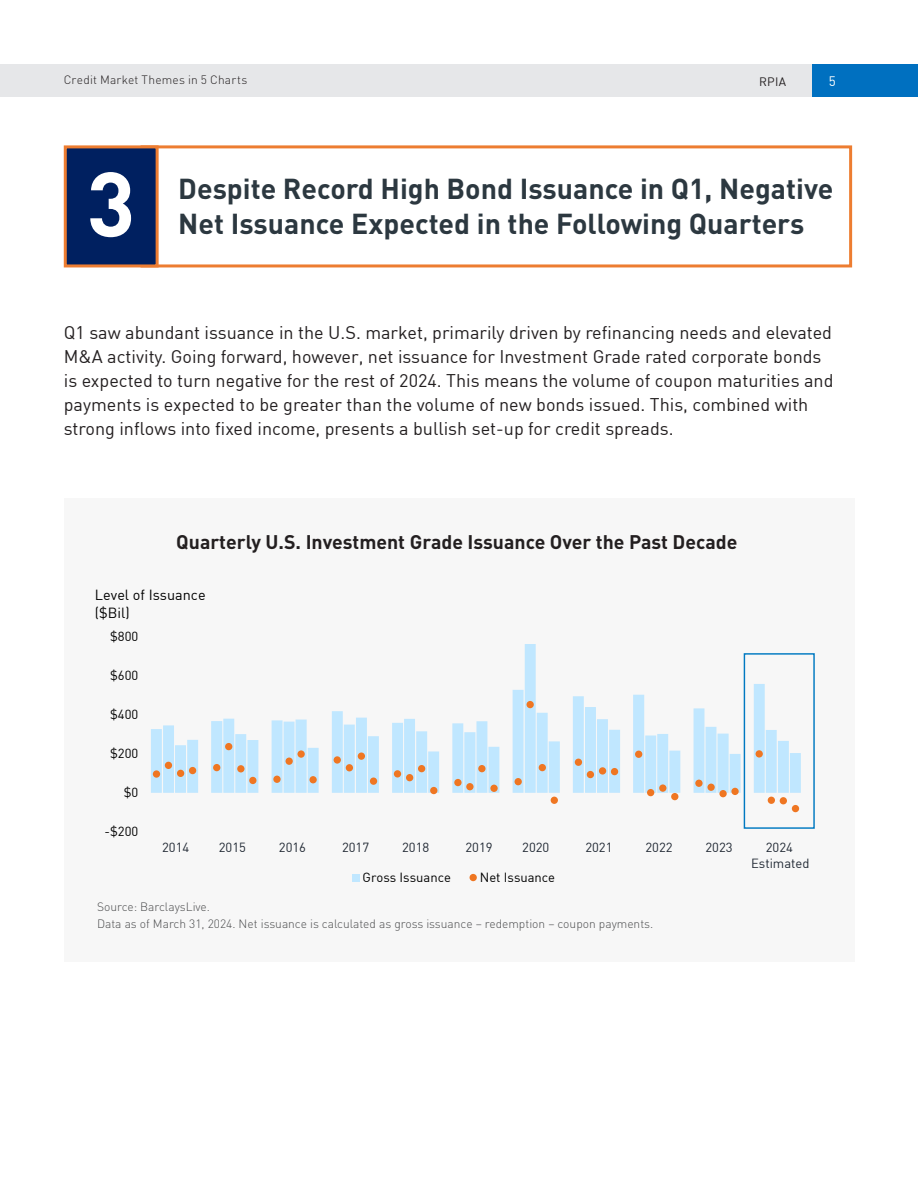
<style>
.page{position:relative;width:918px;height:1188px;background:#fff}
.page>*{position:absolute;margin:0;border:0;box-sizing:border-box;transform-origin:0 0}
.TOC_Body{font:700 90px "DIN";color:#fff}
.TOC_Body-2{font:700 28.5px/34.2px "DIN";color:#2c3840}
.RPIA_H{font:700 19.5px "DIN";color:#231f20}
.RPIA_H-2{font:18px/24px "DIN";color:#231f20}
.t1{font:14.4px/17.5px "DIN";color:#000}
.t2{font:13.5px "DIN";color:#fff}
.t3{font:13.05px/15.3px "DIN";color:#222a35;text-align:center}
.t4{font:13.05px "DIN";color:#000}
.RPIA_H-3{font:300 12px "DIN";color:#4b4c4d}
.t5{font:300 12px "DIN";letter-spacing:.015em;color:#231f20}
.t6{font:12px "DIN";color:#231f20}
</style>
<div class="page">
<div style="left:141px;top:145px;width:711px;height:122px;border:3px solid #ed7d31"></div>
<div style="left:64px;top:145px;width:95px;height:122px;background:#002060;border:3px solid #ed7d31"></div>
<div style="left:64px;top:498px;width:790px;height:464px;background:#f7f7f7"></div>
<svg style="left:151px;top:644px;width:650px;height:149px"></svg>
<div style="left:153px;top:770px;width:7px;height:8px;background:#ef7622;border-radius:50%"></div>
<div style="left:165px;top:762px;width:7px;height:7px;background:#ef7622;border-radius:50%"></div>
<div style="left:177px;top:770px;width:7px;height:7px;background:#ef7622;border-radius:50%"></div>
<div style="left:189px;top:767px;width:7px;height:7px;background:#ef7622;border-radius:50%"></div>
<div style="left:213px;top:764px;width:7px;height:7px;background:#ef7622;border-radius:50%"></div>
<div style="left:225px;top:743px;width:7px;height:7px;background:#ef7622;border-radius:50%"></div>
<div style="left:237px;top:765px;width:8px;height:7px;background:#ef7622;border-radius:50%"></div>
<div style="left:249px;top:777px;width:8px;height:7px;background:#ef7622;border-radius:50%"></div>
<div style="left:273px;top:776px;width:8px;height:7px;background:#ef7622;border-radius:50%"></div>
<div style="left:286px;top:758px;width:7px;height:7px;background:#ef7622;border-radius:50%"></div>
<div style="left:297px;top:750px;width:8px;height:8px;background:#ef7622;border-radius:50%"></div>
<div style="left:309px;top:776px;width:8px;height:7px;background:#ef7622;border-radius:50%"></div>
<div style="left:334px;top:756px;width:7px;height:8px;background:#ef7622;border-radius:50%"></div>
<div style="left:346px;top:764px;width:7px;height:7px;background:#ef7622;border-radius:50%"></div>
<div style="left:358px;top:753px;width:7px;height:7px;background:#ef7622;border-radius:50%"></div>
<div style="left:370px;top:778px;width:7px;height:7px;background:#ef7622;border-radius:50%"></div>
<div style="left:394px;top:770px;width:7px;height:8px;background:#ef7622;border-radius:50%"></div>
<div style="left:406px;top:774px;width:7px;height:7px;background:#ef7622;border-radius:50%"></div>
<div style="left:418px;top:765px;width:7px;height:7px;background:#ef7622;border-radius:50%"></div>
<div style="left:430px;top:787px;width:7px;height:7px;background:#ef7622;border-radius:50%"></div>
<div style="left:454px;top:779px;width:8px;height:7px;background:#ef7622;border-radius:50%"></div>
<div style="left:466px;top:783px;width:8px;height:7px;background:#ef7622;border-radius:50%"></div>
<div style="left:478px;top:765px;width:8px;height:7px;background:#ef7622;border-radius:50%"></div>
<div style="left:490px;top:785px;width:8px;height:7px;background:#ef7622;border-radius:50%"></div>
<div style="left:515px;top:778px;width:7px;height:7px;background:#ef7622;border-radius:50%"></div>
<div style="left:527px;top:701px;width:7px;height:7px;background:#ef7622;border-radius:50%"></div>
<div style="left:539px;top:764px;width:7px;height:7px;background:#ef7622;border-radius:50%"></div>
<div style="left:551px;top:797px;width:7px;height:7px;background:#ef7622;border-radius:50%"></div>
<div style="left:575px;top:759px;width:7px;height:7px;background:#ef7622;border-radius:50%"></div>
<div style="left:587px;top:771px;width:7px;height:7px;background:#ef7622;border-radius:50%"></div>
<div style="left:599px;top:767px;width:7px;height:8px;background:#ef7622;border-radius:50%"></div>
<div style="left:611px;top:768px;width:7px;height:7px;background:#ef7622;border-radius:50%"></div>
<div style="left:635px;top:751px;width:7px;height:7px;background:#ef7622;border-radius:50%"></div>
<div style="left:647px;top:789px;width:7px;height:7px;background:#ef7622;border-radius:50%"></div>
<div style="left:659px;top:784px;width:7px;height:8px;background:#ef7622;border-radius:50%"></div>
<div style="left:671px;top:793px;width:7px;height:7px;background:#ef7622;border-radius:50%"></div>
<div style="left:695px;top:780px;width:8px;height:7px;background:#ef7622;border-radius:50%"></div>
<div style="left:707px;top:784px;width:8px;height:7px;background:#ef7622;border-radius:50%"></div>
<div style="left:719px;top:790px;width:8px;height:7px;background:#ef7622;border-radius:50%"></div>
<div style="left:731px;top:788px;width:8px;height:7px;background:#ef7622;border-radius:50%"></div>
<div style="left:756px;top:750px;width:7px;height:8px;background:#ef7622;border-radius:50%"></div>
<div style="left:768px;top:797px;width:7px;height:7px;background:#ef7622;border-radius:50%"></div>
<div style="left:780px;top:797px;width:7px;height:7px;background:#ef7622;border-radius:50%"></div>
<div style="left:792px;top:805px;width:7px;height:7px;background:#ef7622;border-radius:50%"></div>
<div style="left:353px;top:874px;width:7px;height:7px;background:#c0e7ff"></div>
<div style="left:470px;top:874px;width:7px;height:7px;background:#ef7622;border-radius:50%"></div>
<div style="left:744px;top:653px;width:71px;height:176px;border:1px solid #0079c1"></div>
<div style="left:812px;top:64px;width:106px;height:32px;background:#0070c0"></div>
<div style="left:0;top:64px;width:378px;height:32px;background:#e6e7e9"></div>
<div style="left:372px;top:64px;width:440px;height:32px;background:#e6e7e9"></div>
<p class="t5" style="left:64px;top:73px;width:185px">Credit Market Themes in 5 Charts</p>
<p class="t6" style="left:759px;top:74px;width:29px">RPIA</p>
<p class="t2" style="left:829px;top:72px;width:9px">5</p>
<p class="TOC_Body" style="left:87px;top:145px;width:50px">3</p>
<p class="TOC_Body-2" style="left:178px;top:171px;width:657px">Despite Record High Bond Issuance in Q1, Negative<br>Net Issuance Expected in the Following Quarters</p>
<p class="RPIA_H-2" style="left:64px;top:320px;width:771px">Q1 saw abundant issuance in the U.S. market, primarily driven by refinancing needs and elevated M&amp;A activity. Going forward, however, net issuance for Investment Grade rated corporate bonds is expected to turn negative for the rest of 2024. This means the volume of coupon maturities and payments is expected to be greater than the volume of new bonds issued. This, combined with strong inflows into fixed income, presents a bullish set-up for credit spreads.</p>
<p class="RPIA_H" style="left:176px;top:529px;width:563px">Quarterly U.S. Investment Grade Issuance Over the Past Decade</p>
<p class="t1" style="left:95px;top:586px;width:112px">Level of Issuance ($Bil)</p>
<p class="t4" style="left:110px;top:628px;width:30px">$800</p>
<p class="t4" style="left:110px;top:667px;width:30px">$600</p>
<p class="t4" style="left:110px;top:706px;width:30px">$400</p>
<p class="t4" style="left:110px;top:745px;width:30px">$200</p>
<p class="t4" style="left:124px;top:784px;width:16px">$0</p>
<p class="t4" style="left:105px;top:823px;width:35px">-$200</p>
<p class="t3" style="left:162px;top:840px;width:29px">2014</p>
<p class="t3" style="left:219px;top:840px;width:29px">2015</p>
<p class="t3" style="left:279px;top:840px;width:29px">2016</p>
<p class="t3" style="left:342px;top:840px;width:29px">2017</p>
<p class="t3" style="left:402px;top:840px;width:29px">2018</p>
<p class="t3" style="left:465px;top:840px;width:29px">2019</p>
<p class="t3" style="left:522px;top:840px;width:29px">2020</p>
<p class="t3" style="left:585px;top:840px;width:29px">2021</p>
<p class="t3" style="left:645px;top:840px;width:29px">2022</p>
<p class="t3" style="left:706px;top:840px;width:29px">2023</p>
<p class="t3" style="left:751px;top:840px;width:60px">2024<br>Estimated</p>
<p class="t4" style="left:363px;top:869px;width:90px">Gross Issuance</p>
<p class="t4" style="left:480px;top:869px;width:77px">Net Issuance</p>
<p class="RPIA_H-3" style="left:97px;top:899px;width:114px">Source: BarclaysLive.</p>
<p class="RPIA_H-3" style="left:97px;top:916px;width:558px">Data as of March 31, 2024. Net issuance is calculated as gross issuance – redemption – coupon payments.</p>
</div>
